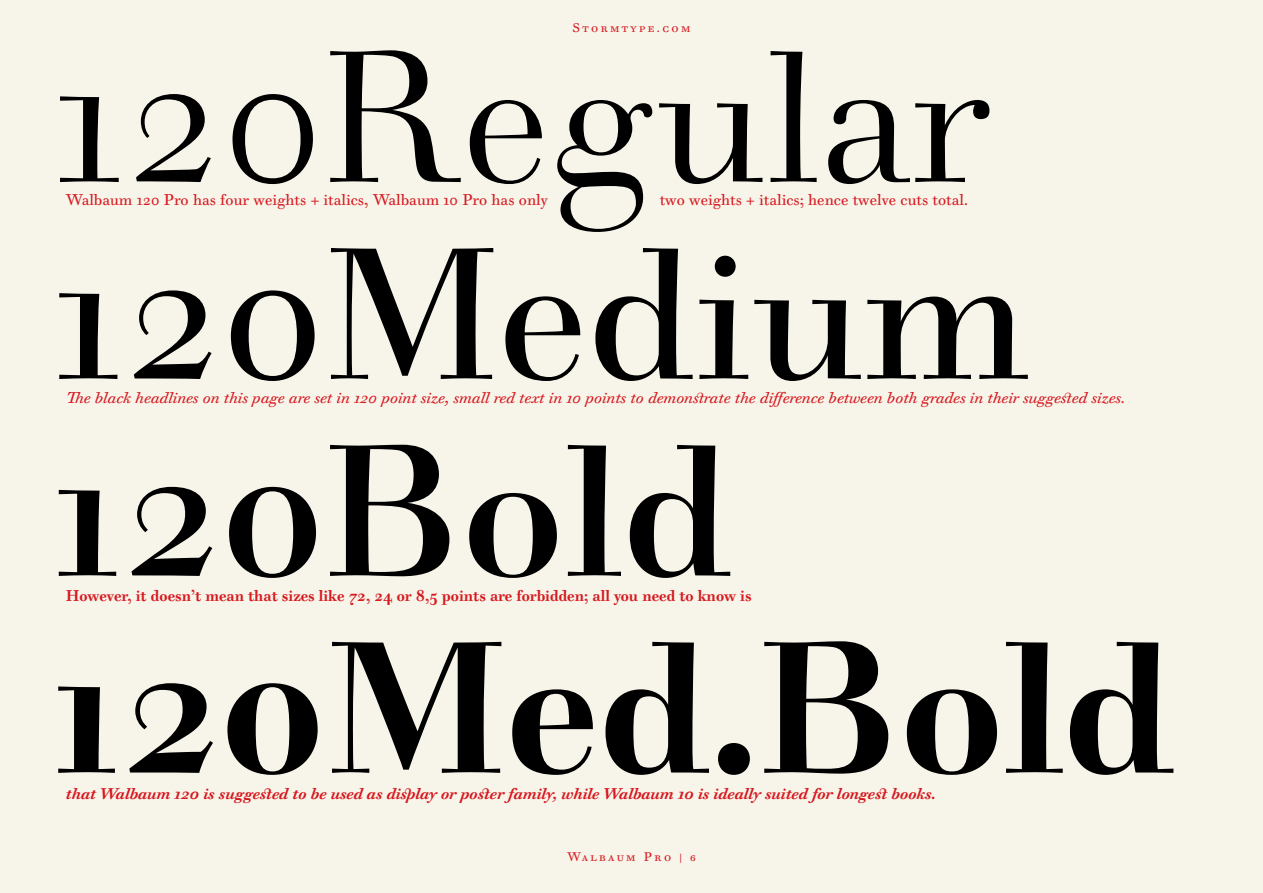
<style>
.page{position:relative;width:1263px;height:893px;background:#f7f5ea}
.page>*{position:absolute;margin:0;border:0;box-sizing:border-box;transform-origin:0 0}
.t1{font:700 180px "Walbaum 120 Medium Pro";color:#000}
.t2{font:180px "Walbaum 120 Pro";color:#000}
.t3{font:180px "Walbaum 120 Medium Pro";color:#000}
.t4{font:700 180px "Walbaum 120 Pro";color:#000}
.t5{font:italic 15px "Walbaum 10 Pro";color:#d71920}
.t6{font:italic 700 15px "Walbaum 10 Pro";color:#d71920}
.t7{font:15px "Walbaum 10 Pro";color:#d71920}
.t8{font:700 15px "Walbaum 10 Pro";color:#d71920}
.t9{font:12px "Walbaum 10 Pro";letter-spacing:.2em;color:#d71920}
</style>
<div class="page">
<p class="t9" style="left:572px;top:20px;width:120px">Stormtype.com</p>
<h1 class="t2" style="left:51px;top:9px;width:942px">120Regular</h1>
<h1 class="t3" style="left:51px;top:205px;width:980px">120Medium</h1>
<p class="t7" style="left:66px;top:189px;width:483px">Walbaum 120 Pro has four weights + italics, Walbaum 10 Pro has only</p>
<p class="t7" style="left:660px;top:189px;width:310px">two weights + italics; hence twelve cuts total.</p>
<p class="t5" style="left:66px;top:387px;width:1061px">The black headlines on this page are set in 120 point size, small red text in 10 points to demonstrate the difference between both grades in their suggested sizes.</p>
<h1 class="t4" style="left:51px;top:402px;width:682px">120Bold</h1>
<p class="t8" style="left:66px;top:585px;width:687px">However, it doesn’t mean that sizes like 72, 24 or 8,5 points are forbidden; all you need to know is</p>
<h1 class="t1" style="left:51px;top:598px;width:1124px">120Med.Bold</h1>
<p class="t6" style="left:66px;top:783px;width:871px">that Walbaum 120 is suggested to be used as display or poster family, while Walbaum 10 is ideally suited for longest books.</p>
<p class="t9" style="left:567px;top:849px;width:130px">Walbaum Pro | 6</p>
</div>
